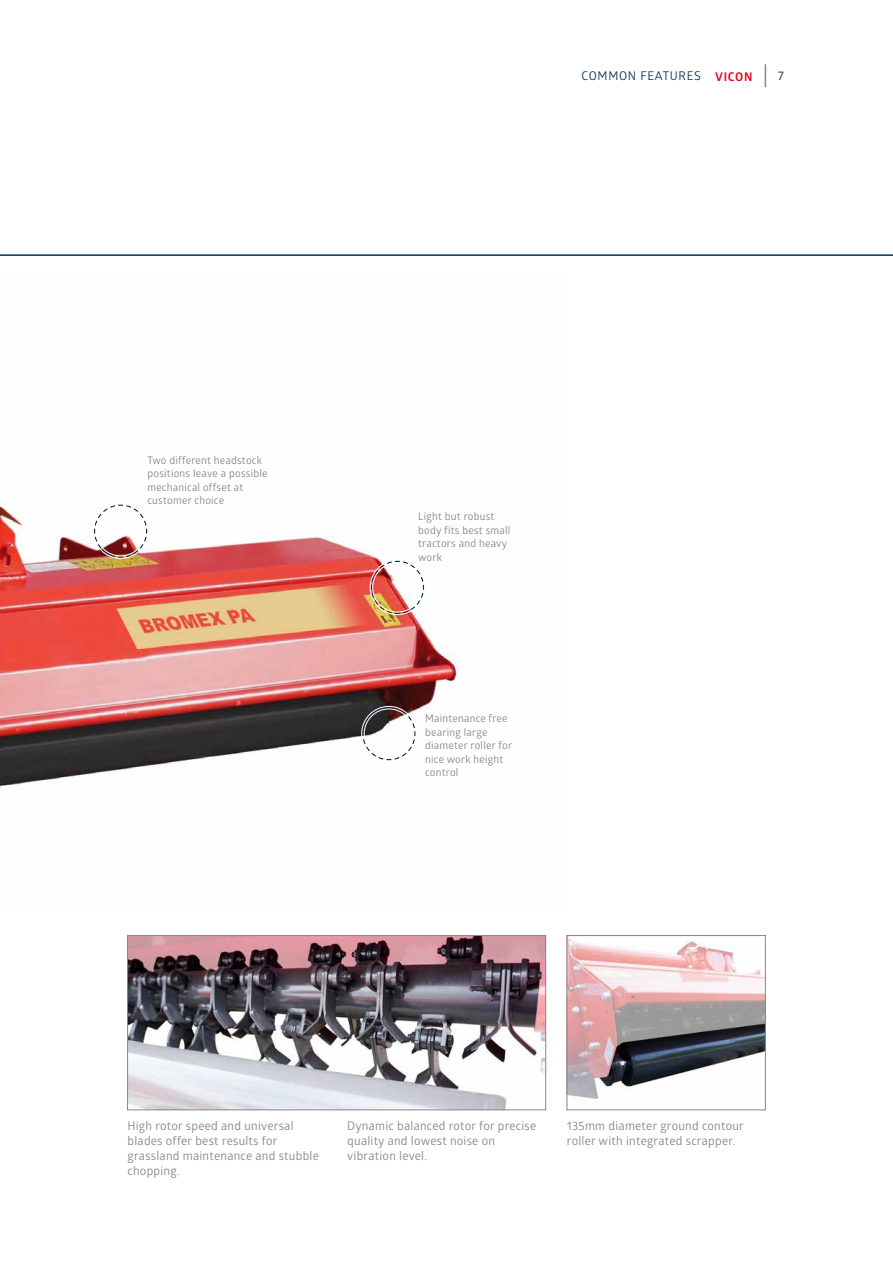
<style>
.page{position:relative;width:893px;height:1263px;background:#fff}
.page>*{position:absolute;margin:0;border:0;box-sizing:border-box;transform-origin:0 0}
.t1{font:12px/15px "Glober";letter-spacing:.02em;color:#878787}
.t2{font:12px "Glober";letter-spacing:.06em;color:#0b3451}
.t3{font:12px "Ruda";color:#0b3451}
.t4{font:10.5px/13.5px "Glober";letter-spacing:.02em;color:#878787}
.s1{font-weight:700;color:#e40421}
</style>
<div class="page">
<hr style="left:0;top:254px;width:893px;height:2px;background:#0b3451">
<img style="left:0;top:505px;width:459px;height:282px">
<img style="left:129px;top:937px;width:415px;height:171px">
<div style="left:127px;top:935px;width:419px;height:175px;border:1px solid #878787"></div>
<img style="left:569px;top:939px;width:195px;height:160px">
<div style="left:567px;top:935px;width:199px;height:175px;border:1px solid #878787"></div>
<svg style="left:93px;top:505px;width:55px;height:54px"></svg>
<div style="left:93px;top:504px;width:55px;height:55px;border:1px solid #fff;border-radius:50%"></div>
<div style="left:96px;top:506px;width:50px;height:50px;border:1px solid #fff;border-radius:50%"></div>
<img style="left:370px;top:560px;width:55px;height:55px">
<div style="left:370px;top:560px;width:55px;height:55px;border:1px solid #fff;border-radius:50%"></div>
<div style="left:372px;top:562px;width:50px;height:50px;border:1px solid #fff;border-radius:50%"></div>
<svg style="left:361px;top:706px;width:55px;height:55px"></svg>
<div style="left:361px;top:706px;width:55px;height:55px;border:1px solid #fff;border-radius:50%"></div>
<div style="left:364px;top:709px;width:50px;height:50px;border:1px solid #fff;border-radius:50%"></div>
<svg style="left:765px;top:64px;width:1px;height:23px"></svg>
<p class="t4" style="left:147px;top:453px;width:122px">Two different headstock positions leave a possible mechanical offset at customer choice</p>
<p class="t2" style="left:581px;top:68px;width:173px">COMMON FEATURES <span class="s1">VICON</span></p>
<p class="t3" style="left:778px;top:70px;width:7px">7</p>
<p class="t4" style="left:418px;top:509px;width:94px">Light but robust body fits best small tractors and heavy work</p>
<p class="t4" style="left:425px;top:711px;width:88px">Maintenance free bearing large diameter roller for nice work height control</p>
<p class="t1" style="left:128px;top:1118px;width:193px">High rotor speed and universal blades offer best results for grassland maintenance and stubble chopping.</p>
<p class="t1" style="left:347px;top:1118px;width:191px">Dynamic balanced rotor for precise quality and lowest noise on vibration level.</p>
<p class="t1" style="left:567px;top:1118px;width:179px">135mm diameter ground contour roller with integrated scrapper.</p>
</div>
